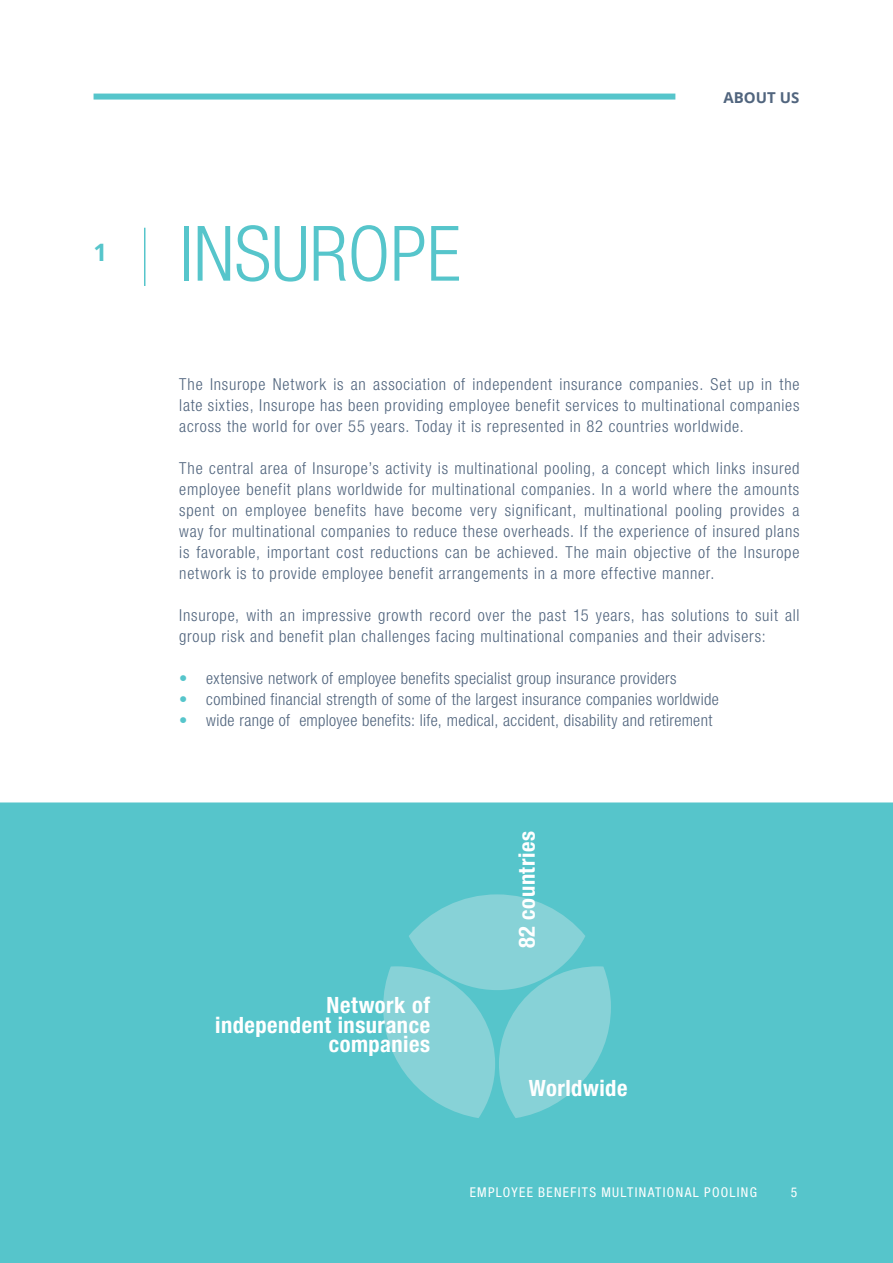
<style>
.page{position:relative;width:893px;height:1263px;background:#fff}
.page>*{position:absolute;margin:0;border:0;box-sizing:border-box;transform-origin:0 0}
.Page_Header_-_Blue{font:300 condensed 76.5px "Helvetica Neue LT Pro";color:#56c5cb}
.Page_Section_Number{font:700 24px "Open Sans";color:#56c5cb}
.t1{font:700 condensed 22.5px "Helvetica Neue LT Pro";letter-spacing:.025em;color:#fff}
.t2{font:300 condensed 16.5px/21px "Helvetica Neue LT Pro";letter-spacing:.04em;color:#51657e;text-align:justify}
.t3{font:300 condensed 16.5px "Helvetica Neue LT Pro";letter-spacing:.02em;color:#51657e}
.Page_Section_Title_-_Black{font:700 15px "Open Sans";color:#51657e}
.t4{font:condensed 13.5px "Helvetica Neue LT Pro";letter-spacing:.095em;color:#fff}
.s1{color:#56c5cb}
</style>
<div class="page">
<div style="left:0;top:802px;width:893px;height:461px;background:#56c5cb"></div>
<hr style="left:144px;top:228px;width:1px;height:58px;background:#56c5cb">
<div style="left:94px;top:94px;width:581px;height:6px;background:#56c5cb"></div>
<svg style="left:383px;top:894px;width:228px;height:224px;background:#78ced3"></svg>
<p class="Page_Section_Number" style="left:94px;top:235px;width:15px">1</p>
<p class="Page_Header_-_Blue" style="left:179px;top:210px;width:283px">INSUROPE</p>
<p class="Page_Section_Title_-_Black" style="left:723px;top:87px;width:77px">ABOUT US</p>
<p class="t2" style="left:179px;top:374px;width:622px">The Insurope Network is an association of independent insurance companies. Set up in the late sixties, Insurope has been providing employee benefit services to multinational companies across the world for over 55 years. Today it is represented in 82 countries worldwide.</p>
<p class="t2" style="left:179px;top:458px;width:622px">The central area of Insurope’s activity is multinational pooling, a concept which links insured employee benefit plans worldwide for multinational companies. In a world where the amounts spent on employee benefits have become very significant, multinational pooling provides a way for multinational companies to reduce these overheads. If the experience of insured plans is favorable, important cost reductions can be achieved. The main objective of the Insurope network is to provide employee benefit arrangements in a more effective manner.</p>
<p class="t2" style="left:179px;top:605px;width:622px">Insurope, with an impressive growth record over the past 15 years, has solutions to suit all group risk and benefit plan challenges facing multinational companies and their advisers:</p>
<p class="t3" style="left:179px;top:669px;width:499px"><span class="s1">•</span> extensive network of employee benefits specialist group insurance providers</p>
<p class="t3" style="left:179px;top:690px;width:541px"><span class="s1">•</span> combined financial strength of some of the largest insurance companies worldwide</p>
<p class="t3" style="left:179px;top:711px;width:534px"><span class="s1">•</span> wide range of employee benefits: life, medical, accident, disability and retirement</p>
<p class="t1" style="left:326px;top:992px;width:105px">Network of</p>
<p class="t1" style="left:215px;top:1011px;width:216px">independent insurance</p>
<p class="t1" style="left:329px;top:1031px;width:103px">companies</p>
<p class="t1" style="left:513px;top:948px;width:118px;rotate:-90deg">82 countries</p>
<p class="t1" style="left:529px;top:1075px;width:100px">Worldwide</p>
<p class="t4" style="left:470px;top:1184px;width:289px">EMPLOYEE BENEFITS MULTINATIONAL POOLING</p>
<p class="t4" style="left:791px;top:1184px;width:8px">5</p>
</div>
